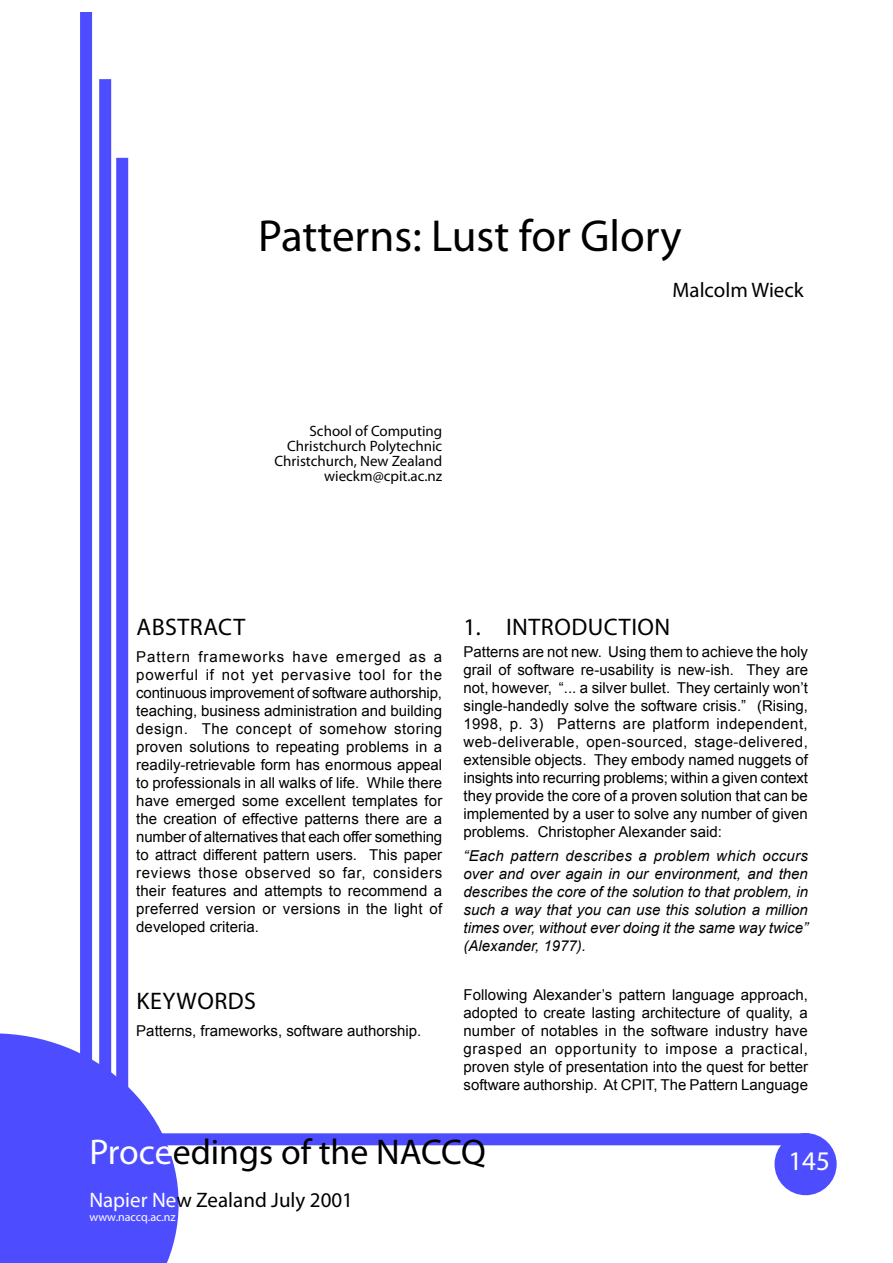
<style>
.page{position:relative;width:893px;height:1263px;background:#fff}
.page>*{position:absolute;margin:0;border:0;box-sizing:border-box;transform-origin:0 0}
.t1{font:45px "Paris NO";color:#000}
.t2{font:35.85px "Bernie BO";color:#000}
.t3{font:27px "Bernie BO";color:#fff}
.t4{font:24px "Paris NO";letter-spacing:.02em;color:#000}
.t5{font:21px "Bernie BO";color:#000}
.t6{font:15px/18px "Arial";color:#000;text-align:justify}
.t7{font:italic 15px/18px "Arial";color:#000;text-align:justify}
.t8{font:15px/15px "Bernie BO";color:#000;text-align:right}
.t9{font:12px "Bernie BO";color:#fff}
.s1{color:#fff}
</style>
<div class="page">
<svg style="left:0;top:1033px;width:179px;height:230px;background:#6868ff"></svg>
<div style="left:776px;top:1134px;width:59px;height:60px;background:#4d4dff;border-radius:50%"></div>
<div style="left:774px;top:1133px;width:63px;height:62px;border:3px solid #4d4dff;border-radius:50%"></div>
<div style="left:106px;top:1133px;width:703px;height:12px;background:#4d4dff"></div>
<div style="left:116px;top:158px;width:12px;height:988px;background:#4d4dff"></div>
<div style="left:99px;top:79px;width:12px;height:1065px;background:#4d4dff"></div>
<div style="left:80px;top:12px;width:12px;height:1137px;background:#4d4dff"></div>
<h1 class="t1" style="left:258px;top:208px;width:425px">Patterns: Lust for Glory</h1>
<h3 class="t5" style="left:672px;top:277px;width:133px">Malcolm Wieck</h3>
<p class="t8" style="left:275px;top:424px;width:169px">School of Computing<br>Christchurch Polytechnic<br>Christchurch, New Zealand wieckm@cpit.ac.nz</p>
<h3 class="t4" style="left:137px;top:612px;width:110px">ABSTRACT</h3>
<p class="t6" style="left:136px;top:647px;width:307px">Pattern frameworks have emerged as a powerful if not yet pervasive tool for the continuous improvement of software authorship, teaching, business administration and building design. The concept of somehow storing proven solutions to repeating problems in a readily-retrievable form has enormous appeal to professionals in all walks of life. While there have emerged some excellent templates for the creation of effective patterns there are a number of alternatives that each offer something to attract different pattern users. This paper reviews those observed so far, considers their features and attempts to recommend a preferred version or versions in the light of developed criteria.</p>
<h3 class="t4" style="left:137px;top:986px;width:121px">KEYWORDS</h3>
<p class="t6" style="left:136px;top:1022px;width:287px">Patterns, frameworks, software authorship.</p>
<h3 class="t4" style="left:463px;top:612px;width:208px">1. INTRODUCTION</h3>
<p class="t6" style="left:463px;top:643px;width:346px">Patterns are not new. Using them to achieve the holy grail of software re-usability is new-ish. They are not, however, “... a silver bullet. They certainly won’t single-handedly solve the software crisis.” (Rising, 1998, p. 3) Patterns are platform independent, web-deliverable, open-sourced, stage-delivered, extensible objects. They embody named nuggets of insights into recurring problems; within a given context they provide the core of a proven solution that can be implemented by a user to solve any number of given problems. Christopher Alexander said:</p>
<p class="t7" style="left:463px;top:847px;width:346px">“Each pattern describes a problem which occurs over and over again in our environment, and then describes the core of the solution to that problem, in such a way that you can use this solution a million times over, without ever doing it the same way twice” (Alexander, 1977).</p>
<p class="t6" style="left:463px;top:986px;width:346px">Following Alexander’s pattern language approach, adopted to create lasting architecture of quality, a number of notables in the software industry have grasped an opportunity to impose a practical, proven style of presentation into the quest for better software authorship. At CPIT, The Pattern Language</p>
<h2 class="t2" style="left:89px;top:1129px;width:398px"><span class="s1">Proce</span>edings of the NACCQ</h2>
<h3 class="t5" style="left:89px;top:1187px;width:265px"><span class="s1">Napier Ne</span>w Zealand July 2001</h3>
<p class="t9" style="left:89px;top:1210px;width:88px">www.naccq.ac.nz</p>
<h3 class="t3" style="left:788px;top:1144px;width:43px">145</h3>
</div>
